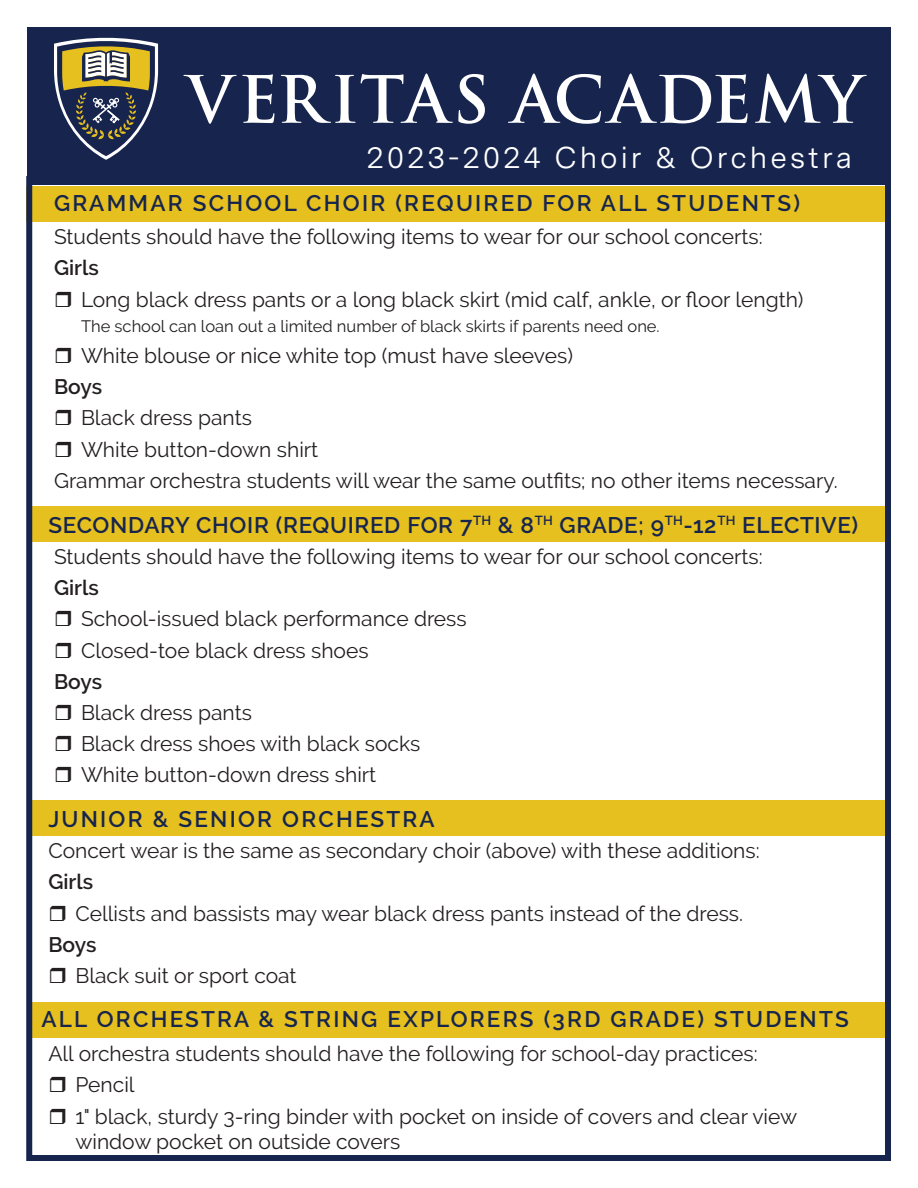
<style>
.page{position:relative;width:918px;height:1188px;background:#fff}
.page>*{position:absolute;margin:0;border:0;box-sizing:border-box;transform-origin:0 0}
.t1{font:30px "Messina Sans";letter-spacing:.1em;color:#fff}
.t2{font:600 22.5px "Raleway";letter-spacing:.1em;color:#17254e}
.t3{font:600 22.5px "Raleway";letter-spacing:.03em;color:#17254e}
.t4{font:21px/25.2px "Raleway";color:#231f20}
.t5{font:600 21px "Raleway";color:#231f20}
.t6{font:16.5px "Raleway";color:#231f20}
</style>
<div class="page">
<div style="left:27px;top:1002px;width:864px;height:35px;background:#e6c01f"></div>
<div style="left:27px;top:801px;width:864px;height:35px;background:#e6c01f"></div>
<div style="left:27px;top:506px;width:864px;height:35px;background:#e6c01f"></div>
<div style="left:26px;top:186px;width:864px;height:35px;background:#e6c01f"></div>
<div style="left:27px;top:27px;width:864px;height:158px;background:#17254e"></div>
<div style="left:26px;top:176px;width:865px;height:985px;border:6px solid #17254e"></div>
<svg style="left:54px;top:38px;width:104px;height:122px"></svg>
<svg style="left:183px;top:74px;width:91px;height:50px"></svg>
<svg style="left:281px;top:73px;width:204px;height:51px"></svg>
<svg style="left:508px;top:73px;width:240px;height:51px"></svg>
<svg style="left:755px;top:73px;width:112px;height:50px"></svg>
<p class="t1" style="left:367px;top:135px;width:487px">2023-2024 Choir &amp; Orchestra</p>
<p class="t2" style="left:54px;top:191px;width:748px">GRAMMAR SCHOOL CHOIR (REQUIRED FOR ALL STUDENTS)</p>
<p class="t4" style="left:54px;top:224px;width:710px">Students should have the following items to wear for our school concerts:</p>
<p class="t5" style="left:54px;top:256px;width:46px">Girls</p>
<p class="t4" style="left:81px;top:286px;width:724px">Long black dress pants or a long black skirt (mid calf, ankle, or floor length)</p>
<p class="t6" style="left:81px;top:316px;width:580px">The school can loan out a limited number of black skirts if parents need one.</p>
<p class="t4" style="left:81px;top:343px;width:493px">White blouse or nice white top (must have sleeves)</p>
<p class="t5" style="left:54px;top:375px;width:50px">Boys</p>
<p class="t4" style="left:81px;top:405px;width:172px">Black dress pants</p>
<p class="t4" style="left:81px;top:436px;width:239px">White button-down shirt</p>
<p class="t4" style="left:54px;top:468px;width:785px">Grammar orchestra students will wear the same outfits; no other items necessary.</p>
<p class="t3" style="left:48px;top:512px;width:811px">SECONDARY CHOIR (REQUIRED FOR 7<sup>TH</sup> &amp; 8<sup>TH</sup> GRADE; 9<sup>TH</sup>-12<sup>TH</sup> ELECTIVE)</p>
<p class="t4" style="left:54px;top:544px;width:710px">Students should have the following items to wear for our school concerts:</p>
<p class="t5" style="left:54px;top:576px;width:46px">Girls</p>
<p class="t4" style="left:81px;top:606px;width:387px">School-issued black performance dress</p>
<p class="t4" style="left:81px;top:637px;width:289px">Closed-toe black dress shoes</p>
<p class="t5" style="left:54px;top:669px;width:50px">Boys</p>
<p class="t4" style="left:81px;top:700px;width:172px">Black dress pants</p>
<p class="t4" style="left:81px;top:731px;width:341px">Black dress shoes with black socks</p>
<p class="t4" style="left:81px;top:762px;width:297px">White button-down dress shirt</p>
<p class="t2" style="left:48px;top:806px;width:388px">JUNIOR &amp; SENIOR ORCHESTRA</p>
<p class="t4" style="left:48px;top:838px;width:713px">Concert wear is the same as secondary choir (above) with these additions:</p>
<p class="t5" style="left:48px;top:870px;width:46px">Girls</p>
<p class="t4" style="left:75px;top:900px;width:669px">Cellists and bassists may wear black dress pants instead of the dress.</p>
<p class="t5" style="left:48px;top:932px;width:50px">Boys</p>
<p class="t4" style="left:75px;top:963px;width:223px">Black suit or sport coat</p>
<p class="t2" style="left:41px;top:1006px;width:809px">ALL ORCHESTRA &amp; STRING EXPLORERS (3RD GRADE) STUDENTS</p>
<p class="t4" style="left:48px;top:1041px;width:711px">All orchestra students should have the following for school-day practices:</p>
<p class="t4" style="left:75px;top:1072px;width:61px">Pencil</p>
<p class="t4" style="left:75px;top:1104px;width:723px">1" black, sturdy 3-ring binder with pocket on inside of covers and clear view window pocket on outside covers</p>
</div>
